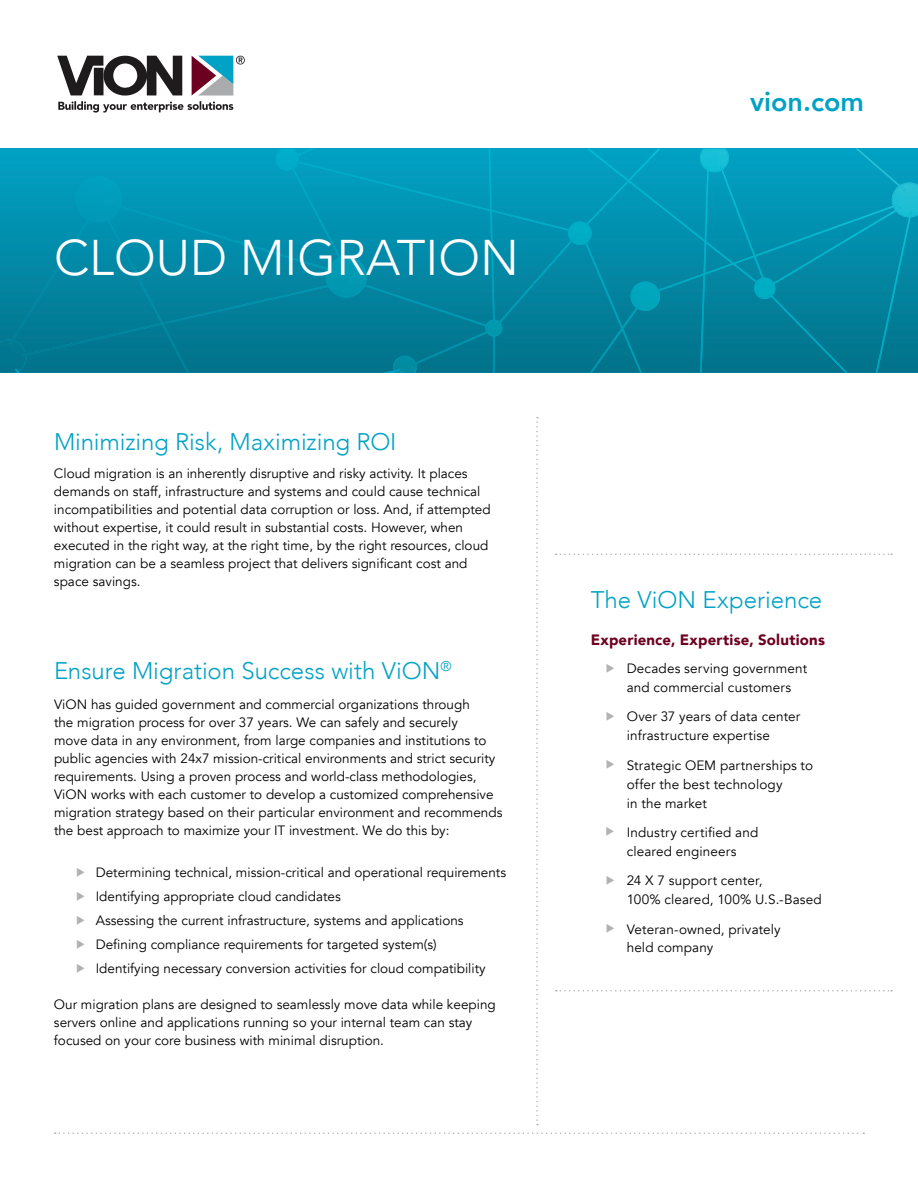
<style>
.page{position:relative;width:918px;height:1188px;background:#fff}
.page>*{position:absolute;margin:0;border:0;box-sizing:border-box;transform-origin:0 0}
.t1{font:300 49.95px "Avenir";color:#fff}
.t2{font:800 27px "Avenir";color:#00a2c5}
.t3{font:300 24px "Avenir";letter-spacing:-.005em;color:#00a2c5}
.t4{font:900 15px "Avenir";letter-spacing:.015em;color:#6d0020}
.t5{font:13.5px/18px "Avenir";color:#000}
.s1{color:#b3b2b1}
</style>
<div class="page">
<div style="left:273px;top:239px;width:225px;height:45px;background:#0289a7"></div>
<img style="left:90px;top:239px;width:16px;height:45px">
<img style="left:189px;top:275px;width:84px;height:9px">
<img style="left:912px;top:239px;width:6px;height:134px">
<img style="left:845px;top:292px;width:31px;height:81px">
<img style="left:709px;top:292px;width:136px;height:81px">
<img style="left:646px;top:292px;width:54px;height:81px">
<img style="left:495px;top:242px;width:89px;height:131px">
<img style="left:189px;top:298px;width:297px;height:75px">
<img style="left:48px;top:356px;width:58px;height:17px">
<img style="left:0;top:149px;width:918px;height:90px">
<img style="left:0;top:238px;width:9px;height:45px">
<img style="left:0;top:283px;width:48px;height:90px">
<div style="left:75px;top:176px;width:47px;height:46px;background:#009cbc"></div>
<img style="left:0;top:339px;width:27px;height:34px">
<img style="left:326px;top:256px;width:41px;height:42px">
<img style="left:393px;top:356px;width:24px;height:17px">
<img style="left:275px;top:149px;width:24px;height:22px">
<img style="left:493px;top:320px;width:9px;height:17px">
<img style="left:568px;top:221px;width:19px;height:24px">
<img style="left:642px;top:291px;width:18px;height:20px">
<img style="left:892px;top:182px;width:26px;height:35px">
<img style="left:754px;top:292px;width:21px;height:7px">
<img style="left:9px;top:218px;width:81px;height:127px">
<img style="left:23px;top:284px;width:312px;height:72px">
<img style="left:106px;top:217px;width:83px;height:156px">
<img style="left:118px;top:205px;width:226px;height:70px">
<img style="left:290px;top:164px;width:51px;height:96px">
<img style="left:414px;top:329px;width:79px;height:36px">
<div style="left:362px;top:284px;width:132px;height:45px;background:#02809b"></div>
<img style="left:498px;top:233px;width:80px;height:91px">
<img style="left:488px;top:149px;width:7px;height:171px">
<img style="left:295px;top:161px;width:278px;height:71px">
<svg style="left:292px;top:158px;width:4px;height:4px"></svg>
<img style="left:292px;top:149px;width:23px;height:9px">
<img style="left:493px;top:336px;width:2px;height:37px">
<img style="left:642px;top:296px;width:4px;height:77px">
<img style="left:584px;top:240px;width:58px;height:133px">
<img style="left:587px;top:149px;width:180px;height:142px">
<img style="left:585px;top:149px;width:76px;height:77px">
<div style="left:720px;top:166px;width:46px;height:38px;background:#029bbc"></div>
<img style="left:700px;top:167px;width:9px;height:206px">
<img style="left:657px;top:204px;width:240px;height:88px">
<img style="left:772px;top:207px;width:130px;height:78px">
<img style="left:769px;top:293px;width:79px;height:80px">
<img style="left:876px;top:212px;width:36px;height:161px">
<img style="left:855px;top:149px;width:50px;height:42px">
<svg style="left:55px;top:1132px;width:809px;height:2px"></svg>
<svg style="left:556px;top:990px;width:336px;height:2px"></svg>
<svg style="left:57px;top:56px;width:188px;height:57px"></svg>
<svg style="left:536px;top:417px;width:2px;height:708px"></svg>
<svg style="left:556px;top:554px;width:336px;height:1px"></svg>
<h1 class="t1" style="left:54px;top:228px;width:467px">CLOUD MIGRATION</h1>
<h3 class="t3" style="left:54px;top:427px;width:344px">Minimizing Risk, Maximizing ROI</h3>
<p class="t5" style="left:54px;top:465px;width:438px">Cloud migration is an inherently disruptive and risky activity. It places demands on staff, infrastructure and systems and could cause technical incompatibilities and potential data corruption or loss. And, if attempted without expertise, it could result in substantial costs. However, when executed in the right way, at the right time, by the right resources, cloud migration can be a seamless project that delivers significant cost and space savings.</p>
<h3 class="t3" style="left:54px;top:657px;width:399px">Ensure Migration Success with ViON<sup>®</sup></h3>
<p class="t5" style="left:54px;top:696px;width:450px">ViON has guided government and commercial organizations through<br>the migration process for over 37 years. We can safely and securely<br>move data in any environment, from large companies and institutions to public agencies with 24x7 mission-critical environments and strict security requirements. Using a proven process and world-class methodologies, ViON works with each customer to develop a customized comprehensive migration strategy based on their particular environment and recommends the best approach to maximize your IT investment. We do this by:</p>
<p class="t5" style="left:76px;top:864px;width:432px"><span class="s1">◆</span> Determining technical, mission-critical and operational requirements</p>
<p class="t5" style="left:76px;top:888px;width:266px"><span class="s1">◆</span> Identifying appropriate cloud candidates</p>
<p class="t5" style="left:76px;top:912px;width:389px"><span class="s1">◆</span> Assessing the current infrastructure, systems and applications</p>
<p class="t5" style="left:76px;top:936px;width:362px"><span class="s1">◆</span> Defining compliance requirements for targeted system(s)</p>
<p class="t5" style="left:76px;top:960px;width:411px"><span class="s1">◆</span> Identifying necessary conversion activities for cloud compatibility</p>
<p class="t5" style="left:54px;top:996px;width:443px">Our migration plans are designed to seamlessly move data while keeping servers online and applications running so your internal team can stay focused on your core business with minimal disruption.</p>
<h2 class="t2" style="left:750px;top:81px;width:115px">vion.com</h2>
<h3 class="t3" style="left:591px;top:585px;width:233px">The ViON Experience</h3>
<p class="t4" style="left:591px;top:627px;width:236px">Experience, Expertise, Solutions</p>
<p class="t5" style="left:606px;top:659px;width:203px;line-height:18.9px;text-align:center"><span class="s1">◆</span> Decades serving government and commercial customers</p>
<p class="t5" style="left:627px;top:708px;width:175px;line-height:18.9px;text-indent:-21px"><span class="s1">◆</span> Over 37 years of data center infrastructure expertise</p>
<p class="t5" style="left:627px;top:756px;width:188px;line-height:18.9px;text-indent:-21px"><span class="s1">◆</span> Strategic OEM partnerships to offer the best technology<br>in the market</p>
<p class="t5" style="left:606px;top:823px;width:154px;line-height:18.9px;text-align:center"><span class="s1">◆</span> Industry certified and cleared engineers</p>
<p class="t5" style="left:627px;top:871px;width:197px;line-height:18.9px;text-indent:-21px"><span class="s1">◆</span> 24 X 7 support center,<br>100% cleared, 100% U.S.-Based</p>
<p class="t5" style="left:627px;top:920px;width:156px;line-height:18.9px;text-indent:-21px"><span class="s1">◆</span> Veteran-owned, privately held company</p>
</div>
